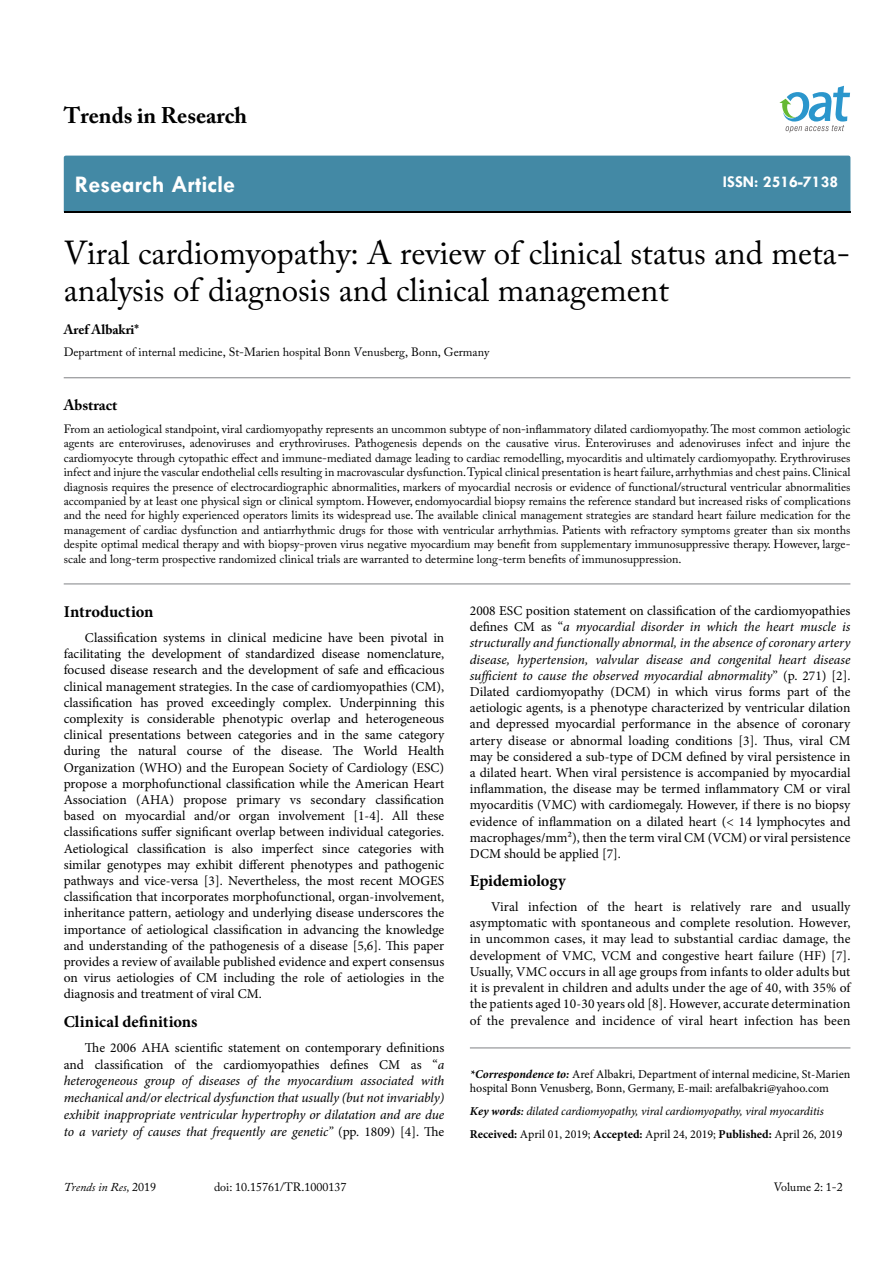
<style>
.page{position:relative;width:893px;height:1263px;background:#fff}
.page>*{position:absolute;margin:0;border:0;box-sizing:border-box;transform-origin:0 0}
.t1{font:33px/37.5px "Adobe Caslon Pro";color:#000}
.t2{font:700 24px "Tw Cen";color:#fff}
.t3{font:700 22.5px "Adobe Caslon Pro";color:#000}
.t4{font:700 16.5px "Minion Pro";letter-spacing:-.005em;color:#000}
.t5{font:700 16.5px "Tw Cen";color:#fff}
.t6{font:700 15px "Adobe Caslon Pro";color:#000}
.t7{font:13.5px/16.2px "Minion Pro";color:#000;text-align:justify}
.t8{font:italic 13.5px/16.8px "Minion Pro";letter-spacing:-.01em;color:#000;text-align:justify}
.t9{font:700 13.5px "Adobe Caslon Pro";color:#000}
.t10{font:12px/14.4px "Adobe Caslon Pro";color:#000;text-align:justify}
.t11{font:italic 12px/23px "Minion Pro";letter-spacing:-.01em;color:#000}
.t12{font:12px/14.4px "Minion Pro";color:#000}
.t13{font:italic 12px "Adobe Caslon Pro";color:#000}
.s1{font-style:normal}
.s2{font-style:italic}
.s3{font-weight:700;font-style:italic}
.s4{font-weight:700}
.s5{font-weight:600}
.s6{font-weight:700;font-style:normal}
</style>
<div class="page">
<div style="left:64px;top:156px;width:786px;height:56px;background:#4389a5"></div>
<svg style="left:779px;top:86px;width:71px;height:47px"></svg>
<hr style="left:64px;top:377px;width:786px;height:1px;background:#808285">
<hr style="left:64px;top:584px;width:786px;height:1px;background:#808285">
<hr style="left:470px;top:1048px;width:380px;height:1px;background:#808285">
<h3 class="t3" style="left:64px;top:102px;width:185px">Trends in Research</h3>
<h2 class="t2" style="left:75px;top:170px;width:162px">Research Article</h2>
<p class="t5" style="left:723px;top:172px;width:117px">ISSN: 2516-7138</p>
<h1 class="t1" style="left:64px;top:233px;width:788px">Viral cardiomyopathy: A review of clinical status and meta&shy;analysis of diagnosis and clinical management</h1>
<p class="t9" style="left:64px;top:322px;width:77px">Aref Albakri*</p>
<p class="t10" style="left:64px;top:345px;width:427px">Department of internal medicine, St-Marien hospital Bonn Venusberg, Bonn, Germany</p>
<p class="t6" style="left:64px;top:396px;width:55px">Abstract</p>
<p class="t10" style="left:64px;top:422px;width:788px">From an aetiological standpoint, viral cardiomyopathy represents an uncommon subtype of non-inflammatory dilated cardiomyopathy. The most common aetiologic agents are enteroviruses, adenoviruses and erythroviruses. Pathogenesis depends on the causative virus. Enteroviruses and adenoviruses infect and injure the cardiomyocyte through cytopathic effect and immune-mediated damage leading to cardiac remodelling, myocarditis and ultimately cardiomyopathy. Erythroviruses infect and injure the vascular endothelial cells resulting in macrovascular dysfunction. Typical clinical presentation is heart failure, arrhythmias and chest pains. Clinical diagnosis requires the presence of electrocardiographic abnormalities, markers of myocardial necrosis or evidence of functional/structural ventricular abnormalities accompanied by at least one physical sign or clinical symptom. However, endomyocardial biopsy remains the reference standard but increased risks of complications and the need for highly experienced operators limits its widespread use. The available clinical management strategies are standard heart failure medication for the management of cardiac dysfunction and antiarrhythmic drugs for those with ventricular arrhythmias. Patients with refractory symptoms greater than six months despite optimal medical therapy and with biopsy-proven virus negative myocardium may benefit from supplementary immunosuppressive therapy. However, large&shy;scale and long-term prospective randomized clinical trials are warranted to determine long-term benefits of immunosuppression.</p>
<p class="t4" style="left:64px;top:600px;width:91px">Introduction</p>
<p class="t7" style="left:64px;top:630px;width:382px;text-indent:21px">Classification systems in clinical medicine have been pivotal in facilitating the development of standardized disease nomenclature, focused disease research and the development of safe and efficacious clinical management strategies. In the case of cardiomyopathies (CM), classification has proved exceedingly complex. Underpinning this complexity is considerable phenotypic overlap and heterogeneous clinical presentations between categories and in the same category during the natural course of the disease. The World Health Organization (WHO) and the European Society of Cardiology (ESC) propose a morphofunctional classification while the American Heart Association (AHA) propose primary vs secondary classification based on myocardial and/or organ involvement [1-4]. All these classifications suffer significant overlap between individual categories.<br>Aetiological classification is also imperfect since categories with similar genotypes may exhibit different phenotypes and pathogenic pathways and vice-versa [3]. Nevertheless, the most recent MOGES classification that incorporates morphofunctional, organ-involvement, inheritance pattern, aetiology and underlying disease underscores the importance of aetiological classification in advancing the knowledge and understanding of the pathogenesis of a disease [5,6]. This paper provides a review of available published evidence and expert consensus on virus aetiologies of CM including the role of aetiologies in the diagnosis and treatment of viral CM.</p>
<p class="t4" style="left:64px;top:1010px;width:135px">Clinical definitions</p>
<p class="t8" style="left:64px;top:1039px;width:382px;text-indent:21px"><span class="s1">The 2006 AHA scientific statement on contemporary definitions and classification of the cardiomyopathies defines CM as “</span>a heterogeneous group of diseases of the myocardium associated with mechanical and/or electrical dysfunction that usually (but not invariably) exhibit inappropriate ventricular hypertrophy or dilatation and are due to a variety of causes that frequently are genetic” <span class="s1">(pp. 1809) [4]. The</span></p>
<p class="t7" style="left:470px;top:603px;width:382px">2008 ESC position statement on classification of the cardiomyopathies defines CM as “<span class="s2">a myocardial disorder in which the heart muscle is structurally and functionally abnormal, in the absence of coronary artery disease, hypertension, valvular disease and congenital heart disease sufficient to cause the observed myocardial abnormality</span>” (p. 271) [2].<br>Dilated cardiomyopathy (DCM) in which virus forms part of the aetiologic agents, is a phenotype characterized by ventricular dilation and depressed myocardial performance in the absence of coronary artery disease or abnormal loading conditions [3]. Thus, viral CM may be considered a sub-type of DCM defined by viral persistence in a dilated heart. When viral persistence is accompanied by myocardial inflammation, the disease may be termed inflammatory CM or viral myocarditis (VMC) with cardiomegaly. However, if there is no biopsy evidence of inflammation on a dilated heart (&lt; 14 lymphocytes and macrophages/mm²), then the term viral CM (VCM) or viral persistence DCM should be applied [7].</p>
<p class="t4" style="left:470px;top:869px;width:98px">Epidemiology</p>
<p class="t7" style="left:470px;top:899px;width:382px;text-indent:21px">Viral infection of the heart is relatively rare and usually asymptomatic with spontaneous and complete resolution. However, in uncommon cases, it may lead to substantial cardiac damage, the development of VMC, VCM and congestive heart failure (HF) [7].<br>Usually, VMC occurs in all age groups from infants to older adults but it is prevalent in children and adults under the age of 40, with 35% of the patients aged 10-30 years old [8]. However, accurate determination of the prevalence and incidence of viral heart infection has been</p>
<p class="t12" style="left:470px;top:1067px;width:382px"><span class="s3">*Correspondence to:</span> Aref Albakri, Department of internal medicine, St-Marien hospital Bonn Venusberg, Bonn, Germany, E-mail: arefalbakri@yahoo.com</p>
<p class="t11" style="left:470px;top:1100px;width:374px"><span class="s4">Key words</span><span class="s5">:</span> dilated cardiomyopathy, viral cardiomyopathy, viral myocarditis<br><span class="s6">Received:</span> <span class="s1">April 01, 2019;</span> <span class="s6">Accepted:</span> <span class="s1">April 24, 2019;</span> <span class="s6">Published:</span> <span class="s1">April 26, 2019</span></p>
<p class="t13" style="left:64px;top:1180px;width:94px">Trends in Res, <span class="s1">2019</span></p>
<p class="t10" style="left:214px;top:1180px;width:134px">doi: 10.15761/TR.1000137</p>
<p class="t10" style="left:774px;top:1180px;width:71px">Volume 2: 1-2</p>
</div>
